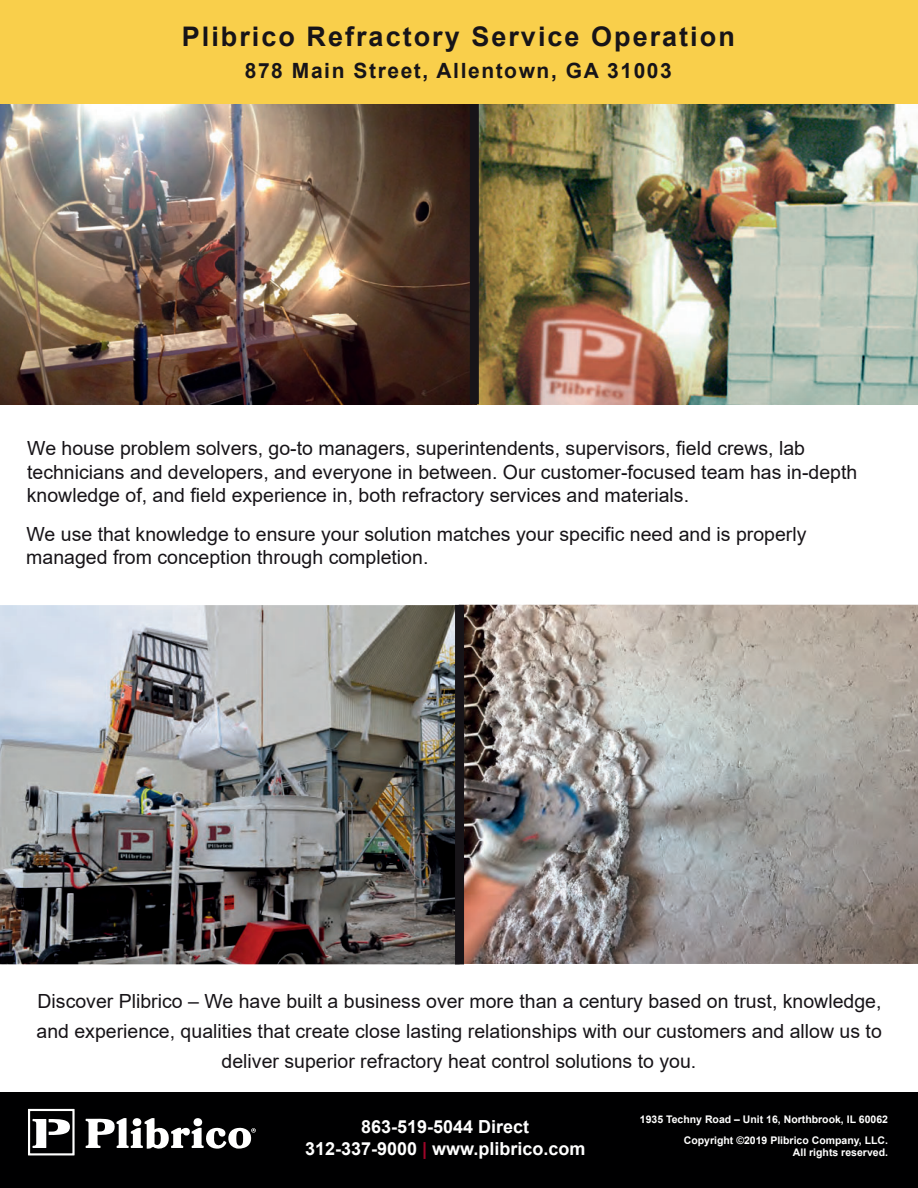
<style>
.page{position:relative;width:918px;height:1188px;background:#fff}
.page>*{position:absolute;margin:0;border:0;box-sizing:border-box;transform-origin:0 0}
.t1{font:700 27px "Arial";letter-spacing:.075em;color:#171418}
.t2{font:700 21px "Arial";letter-spacing:.075em;color:#171418}
.t3{font:19.5px/23.4px "Arial";color:#171418}
.t4{font:700 18px/21.6px "Arial";color:#fff;text-align:center}
.t5{font:700 10.5px/21px "Arial";color:#fff;text-align:right}
.s1{color:#9f0629}
</style>
<div class="page">
<img style="left:476px;top:104px;width:442px;height:301px">
<img style="left:0;top:104px;width:476px;height:301px">
<div style="left:470px;top:97px;width:9px;height:307px;background:#171418"></div>
<div style="left:0;top:1092px;width:918px;height:96px;background:#000001"></div>
<svg style="left:28px;top:1109px;width:47px;height:46px"></svg>
<svg style="left:86px;top:1118px;width:170px;height:31px"></svg>
<div style="left:0;top:0;width:918px;height:104px;background:#f9cf4b"></div>
<img style="left:0;top:605px;width:918px;height:359px">
<div style="left:455px;top:605px;width:9px;height:359px;background:#171418"></div>
<h1 class="t1" style="left:182px;top:22px;width:555px">Plibrico Refractory Service Operation</h1>
<p class="t2" style="left:245px;top:59px;width:429px">878 Main Street, Allentown, GA 31003</p>
<p class="t3" style="left:27px;top:437px;width:832px">We house problem solvers, go-to managers, superintendents, supervisors, field crews, lab technicians and developers, and everyone in between. Our customer-focused team has in-depth knowledge of, and field experience in, both refractory services and materials.</p>
<p class="t3" style="left:26px;top:522px;width:782px">We use that knowledge to ensure your solution matches your specific need and is properly managed from conception through completion.</p>
<p class="t3" style="left:37px;top:987px;width:847px;line-height:30px;text-align:center">Discover Plibrico – We have built a business over more than a century based on trust, knowledge, and experience, qualities that create close lasting relationships with our customers and allow us to deliver superior refractory heat control solutions to you.</p>
<p class="t4" style="left:305px;top:1116px;width:282px">863-519-5044 Direct<br>312-337-9000 <span class="s1">|</span> www.plibrico.com</p>
<p class="t5" style="left:640px;top:1109px;width:250px">1935 Techny Road – Unit 16, Northbrook, IL 60062<br>Copyright ©2019 Plibrico Company, LLC.</p>
<p class="t5" style="left:793px;top:1142px;width:97px">All rights reserved.</p>
</div>
